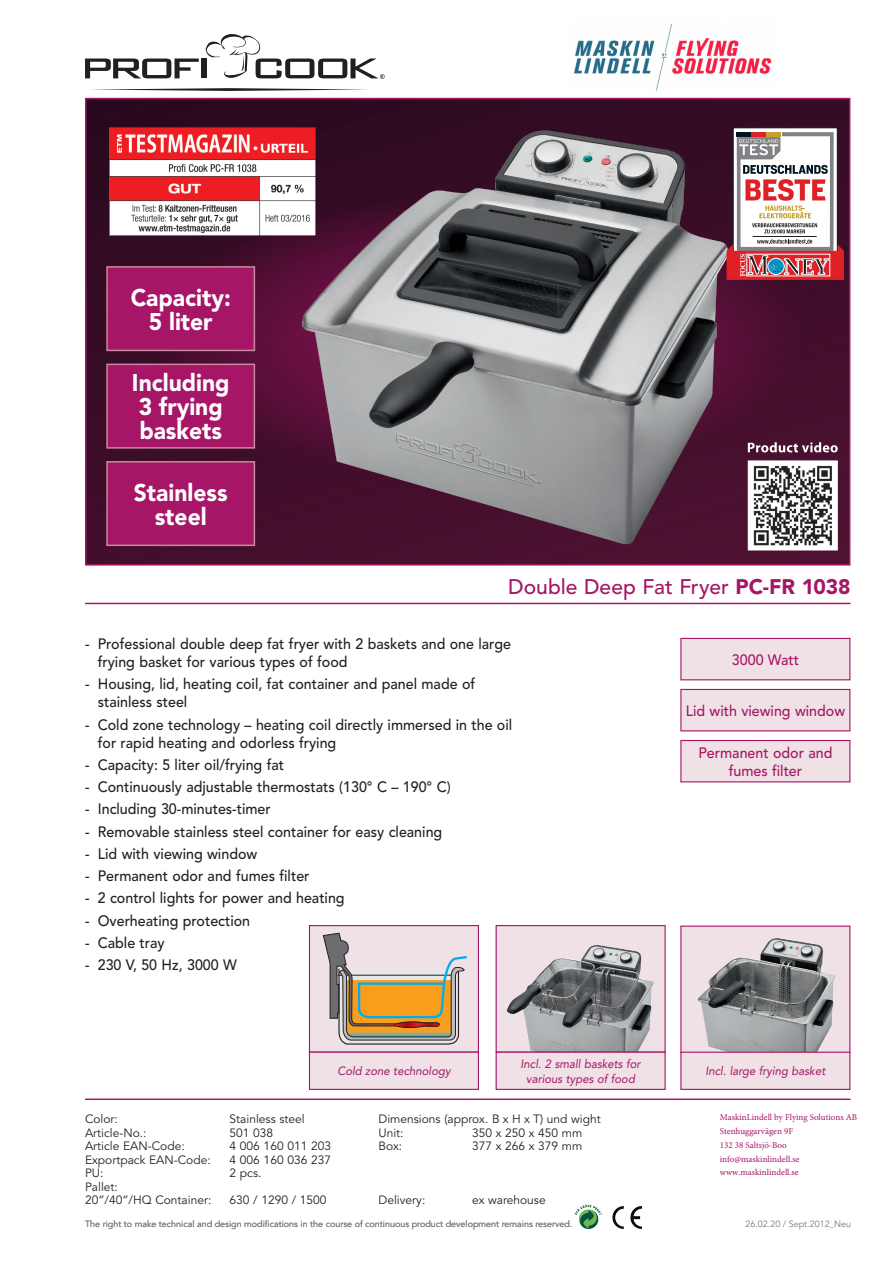
<style>
.page{position:relative;width:893px;height:1263px;background:#fff}
.page>*{position:absolute;margin:0;border:0;box-sizing:border-box;transform-origin:0 0}
.t1{font:900 24px/24px "Avenir LT Std";color:#fff;text-align:center;scale:.95 1}
.t2{font:500 21px "Avenir LT Std";color:#a61566}
.t3{font:500 15px/18px "Avenir LT Std";color:#231f20;scale:.95 1}
.t4{font:500 15px/18px "Avenir LT Std";color:#a61566;text-align:center;scale:.95 1}
.t5{font:12px/13.5px "Avenir LT Std";color:#231f20}
.t6{font:italic 12px/14.4px "Avenir LT Std";color:#a61566;text-align:center;scale:.95 1}
.t7{font:9px "Avenir LT Std";color:#76787b}
.t8{font:9px/13.8px "Minion Pro";color:#a61566}
.s1{font-weight:900}
</style>
<div class="page">
<div style="left:86px;top:99px;width:764px;height:466px;background:linear-gradient(to bottom,#2c0a1e,#4b1130)"></div>
<div style="left:85px;top:98px;width:765px;height:468px;border:2px solid #a61566"></div>
<svg style="left:146px;top:194px;width:659px;height:286px;background:#4f0e33"></svg>
<svg style="left:91px;top:88px;width:277px;height:3px"></svg>
<svg style="left:85px;top:59px;width:114px;height:19px"></svg>
<div style="left:201px;top:59px;width:5px;height:19px;background:#231f20"></div>
<svg style="left:206px;top:34px;width:179px;height:45px"></svg>
<hr style="left:85px;top:1098px;width:765px;height:2px;background:#a61566">
<img style="left:612px;top:1206px;width:11px;height:18px">
<img style="left:580px;top:1204px;width:17px;height:6px">
<img style="left:301px;top:130px;width:428px;height:416px">
<svg style="left:727px;top:128px;width:117px;height:152px"></svg>
<img style="left:109px;top:128px;width:207px;height:108px">
<hr style="left:85px;top:603px;width:765px;height:1px;background:#a61566">
<div style="left:107px;top:462px;width:147px;height:83px;background:#a61566"></div>
<div style="left:106px;top:461px;width:149px;height:85px;border:2px solid #ca88a1"></div>
<div style="left:681px;top:638px;width:169px;height:42px;background:#efe1e6"></div>
<div style="left:680px;top:638px;width:170px;height:42px;border:1px solid #a61566"></div>
<div style="left:681px;top:689px;width:169px;height:42px;background:#efe1e6"></div>
<div style="left:680px;top:689px;width:170px;height:42px;border:1px solid #a61566"></div>
<div style="left:681px;top:740px;width:169px;height:42px;background:#efe1e6"></div>
<div style="left:680px;top:740px;width:170px;height:42px;border:1px solid #a61566"></div>
<div style="left:681px;top:926px;width:169px;height:126px;background:#efe1e6"></div>
<img style="left:698px;top:938px;width:137px;height:113px">
<div style="left:680px;top:925px;width:170px;height:128px;border:1px solid #a61566"></div>
<div style="left:681px;top:1052px;width:169px;height:37px;background:#efe1e6"></div>
<div style="left:680px;top:1052px;width:170px;height:38px;border:1px solid #a61566"></div>
<div style="left:496px;top:925px;width:169px;height:127px;background:#efe1e6"></div>
<img style="left:507px;top:945px;width:147px;height:105px">
<div style="left:496px;top:925px;width:170px;height:127px;border:1px solid #a61566"></div>
<div style="left:309px;top:925px;width:170px;height:127px;background:#efe1e6;border:1px solid #a61566"></div>
<div style="left:496px;top:1052px;width:169px;height:37px;background:#efe1e6"></div>
<div style="left:496px;top:1052px;width:170px;height:38px;border:1px solid #a61566"></div>
<div style="left:309px;top:1052px;width:169px;height:37px;background:#efe1e6"></div>
<div style="left:309px;top:1052px;width:170px;height:38px;border:1px solid #a61566"></div>
<svg style="left:323px;top:925px;width:146px;height:120px"></svg>
<div style="left:107px;top:364px;width:147px;height:84px;background:#a61566"></div>
<div style="left:106px;top:364px;width:149px;height:85px;border:2px solid #ca88a1"></div>
<div style="left:107px;top:267px;width:147px;height:83px;background:#a61566"></div>
<div style="left:106px;top:266px;width:149px;height:85px;border:2px solid #ca88a1"></div>
<svg style="left:748px;top:442px;width:90px;height:10px"></svg>
<div style="left:748px;top:460px;width:90px;height:90px;background:#fff;border:1px solid #fff"></div>
<img style="left:753px;top:466px;width:79px;height:79px">
<img style="left:573px;top:23px;width:199px;height:68px">
<h1 class="t1" style="left:131px;top:285px;width:107px">Capacity:<br>5 liter</h1>
<h1 class="t1" style="left:132px;top:371px;width:104px;text-align:left">Including<br>3 frying baskets</h1>
<h1 class="t1" style="left:134px;top:480px;width:100px">Stainless steel</h1>
<h2 class="t2" style="left:508px;top:575px;width:344px">Double Deep Fat Fryer <span class="s1">PC-FR 1038</span></h2>
<p class="t3" style="left:98px;top:635px;width:436px;text-indent:-13px">- Professional double deep fat fryer with 2 baskets and one large frying basket for various types of food</p>
<p class="t3" style="left:98px;top:676px;width:399px;text-indent:-13px">- Housing, lid, heating coil, fat container and panel made of stainless steel</p>
<p class="t3" style="left:98px;top:716px;width:438px;text-indent:-13px">- Cold zone technology – heating coil directly immersed in the oil for rapid heating and odorless frying</p>
<p class="t3" style="left:85px;top:756px;width:211px">- Capacity: 5 liter oil/frying fat</p>
<p class="t3" style="left:85px;top:778px;width:386px">- Continuously adjustable thermostats (130° C – 190° C)</p>
<p class="t3" style="left:85px;top:801px;width:197px">- Including 30-minutes-timer</p>
<p class="t3" style="left:85px;top:823px;width:378px">- Removable stainless steel container for easy cleaning</p>
<p class="t3" style="left:85px;top:845px;width:183px">- Lid with viewing window</p>
<p class="t3" style="left:85px;top:867px;width:238px">- Permanent odor and fumes filter</p>
<p class="t3" style="left:85px;top:890px;width:275px">- 2 control lights for power and heating</p>
<p class="t3" style="left:85px;top:912px;width:175px">- Overheating protection</p>
<p class="t3" style="left:85px;top:934px;width:85px">- Cable tray</p>
<p class="t3" style="left:85px;top:956px;width:161px">- 230 V, 50 Hz, 3000 W</p>
<p class="t6" style="left:337px;top:1064px;width:121px">Cold zone technology</p>
<p class="t6" style="left:521px;top:1057px;width:128px">Incl. 2 small baskets for various types of food</p>
<p class="t5" style="left:85px;top:1113px;width:34px">Color:</p>
<p class="t5" style="left:230px;top:1113px;width:77px">Stainless steel</p>
<p class="t5" style="left:85px;top:1126px;width:63px">Article-No.:</p>
<p class="t5" style="left:230px;top:1126px;width:45px">501 038</p>
<p class="t5" style="left:85px;top:1140px;width:101px">Article EAN-Code:</p>
<p class="t5" style="left:230px;top:1140px;width:103px">4 006 160 011 203</p>
<p class="t5" style="left:85px;top:1153px;width:127px">Exportpack EAN-Code:</p>
<p class="t5" style="left:230px;top:1153px;width:103px">4 006 160 036 237</p>
<p class="t5" style="left:85px;top:1167px;width:20px">PU:</p>
<p class="t5" style="left:230px;top:1167px;width:33px">2 pcs.</p>
<p class="t5" style="left:85px;top:1180px;width:128px">Pallet:<br>20”/40”/HQ Container:</p>
<p class="t5" style="left:378px;top:1113px;width:224px">Dimensions (approx. B x H x T) und wight<br>Unit:</p>
<p class="t5" style="left:472px;top:1126px;width:112px">350 x 250 x 450 mm</p>
<p class="t5" style="left:378px;top:1140px;width:25px">Box:</p>
<p class="t5" style="left:472px;top:1140px;width:112px">377 x 266 x 379 mm</p>
<p class="t5" style="left:378px;top:1194px;width:48px">Delivery:</p>
<p class="t5" style="left:472px;top:1194px;width:75px">ex warehouse</p>
<p class="t7" style="left:85px;top:1219px;width:489px">The right to make technical and design modifications in the course of continuous product development remains reserved.</p>
<p class="t5" style="left:230px;top:1194px;width:98px">630 / 1290 / 1500</p>
<p class="t4" style="left:732px;top:651px;width:72px">3000 Watt</p>
<p class="t4" style="left:686px;top:702px;width:169px">Lid with viewing window</p>
<p class="t4" style="left:698px;top:744px;width:142px">Permanent odor and fumes filter</p>
<p class="t6" style="left:705px;top:1064px;width:128px">Incl. large frying basket</p>
<p class="t8" style="left:720px;top:1110px;width:139px">MaskinLindell by Flying Solutions AB<br>Stenhuggarvägen 9F<br>132 38 Saltsjö-Boo info@maskinlindell.se www.maskinlindell.se</p>
<p class="t7" style="left:745px;top:1219px;width:107px">26.02.20 / Sept.2012_Neu</p>
</div>
